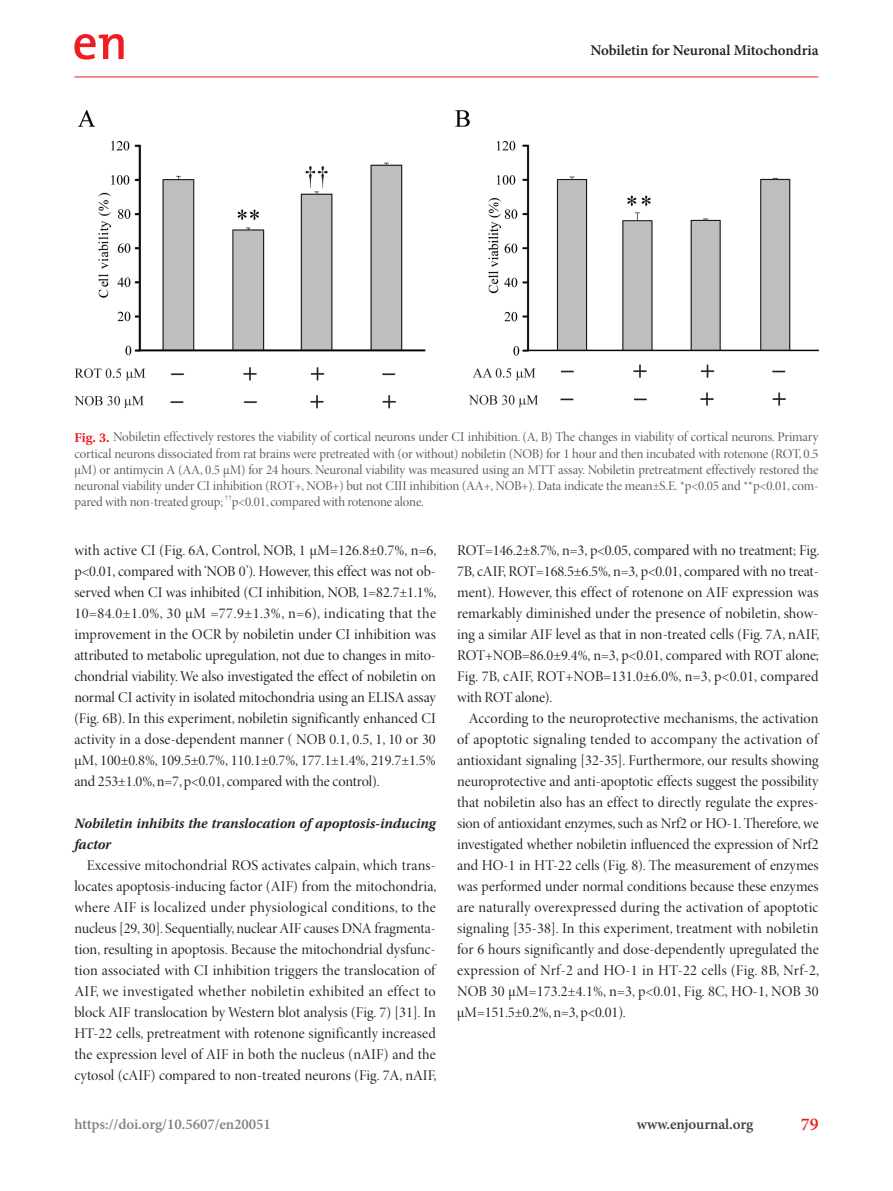
<style>
.page{position:relative;width:893px;height:1191px;background:#fff}
.page>*{position:absolute;margin:0;border:0;box-sizing:border-box;transform-origin:0 0}
.t1{font:600 18px "Minion Pro";color:#ee1d23}
.t2{font:15px/21px "Minion Pro Disp";color:#231f20;text-align:justify}
.t3{font:600 15px "Minion Pro";letter-spacing:-.005em;color:#231f20}
.t4{font:600 15px "Minion Pro";letter-spacing:-.005em;color:#808285}
.t5{font:600 15px "Minion Pro";letter-spacing:-.005em;color:#3e3e3f}
.t6{font:italic 600 14.25px/21px "Utopia Std";color:#231f20}
.t7{font:13.5px/16.2px "Minion Pro Disp";letter-spacing:-.015em;color:#57585a;text-align:justify}
.t8{font:7.8px "Minion Pro Disp";color:#57585a}
.s1{font-family:"Utopia Std";font-weight:600;color:#ee1d23}
</style>
<div class="page">
<hr style="left:74px;top:77px;width:745px;height:1px;background:#ee1d23">
<svg style="left:74px;top:34px;width:50px;height:26px"></svg>
<img style="left:74px;top:110px;width:745px;height:299px">
<p class="t3" style="left:590px;top:40px;width:230px">Nobiletin for Neuronal Mitochondria</p>
<p class="t7" style="left:74px;top:429px;width:746px"><span class="s1">Fig. 3.</span> Nobiletin effectively restores the viability of cortical neurons under CI inhibition. (A, B) The changes in viability of cortical neurons. Primary cortical neurons dissociated from rat brains were pretreated with (or without) nobiletin (NOB) for 1 hour and then incubated with rotenone (ROT, 0.5 μM) or antimycin A (AA, 0.5 μM) for 24 hours. Neuronal viability was measured using an MTT assay. Nobiletin pretreatment effectively restored the neuronal viability under CI inhibition (ROT+, NOB+) but not CIII inhibition (AA+, NOB+). Data indicate the mean±S.E. *p&lt;0.05 and **p&lt;0.01, com&shy;pared with non-treated group;</p>
<p class="t8" style="left:225px;top:493px;width:8px">††</p>
<p class="t7" style="left:232px;top:494px;width:194px">p&lt;0.01, compared with rotenone alone.</p>
<p class="t2" style="left:74px;top:540px;width:364px">with active CI (Fig. 6A, Control, NOB, 1 µM=126.8±0.7%, n=6, p&lt;0.01, compared with ‘NOB 0’). However, this effect was not ob&shy;served when CI was inhibited (CI inhibition, NOB, 1=82.7±1.1%, 10=84.0±1.0%, 30 µM =77.9±1.3%, n=6), indicating that the improvement in the OCR by nobiletin under CI inhibition was attributed to metabolic upregulation, not due to changes in mito&shy;chondrial viability. We also investigated the effect of nobiletin on normal CI activity in isolated mitochondria using an ELISA assay (Fig. 6B). In this experiment, nobiletin significantly enhanced CI activity in a dose-dependent manner ( NOB 0.1, 0.5, 1, 10 or 30 µM, 100±0.8%, 109.5±0.7%, 110.1±0.7%, 177.1±1.4%, 219.7±1.5% and 253±1.0%, n=7, p&lt;0.01, compared with the control).</p>
<p class="t6" style="left:74px;top:812px;width:363px">Nobiletin inhibits the translocation of apoptosis-inducing factor</p>
<p class="t2" style="left:74px;top:855px;width:364px;text-indent:12px">Excessive mitochondrial ROS activates calpain, which trans&shy;locates apoptosis-inducing factor (AIF) from the mitochondria, where AIF is localized under physiological conditions, to the nucleus [29, 30]. Sequentially, nuclear AIF causes DNA fragmenta&shy;tion, resulting in apoptosis. Because the mitochondrial dysfunc&shy;tion associated with CI inhibition triggers the translocation of AIF, we investigated whether nobiletin exhibited an effect to block AIF translocation by Western blot analysis (Fig. 7) [31]. In HT-22 cells, pretreatment with rotenone significantly increased the expression level of AIF in both the nucleus (nAIF) and the cytosol (cAIF) compared to non-treated neurons (Fig. 7A, nAIF,</p>
<p class="t2" style="left:457px;top:540px;width:364px">ROT=146.2±8.7%, n=3, p&lt;0.05, compared with no treatment; Fig.<br>7B, cAIF, ROT=168.5±6.5%, n=3, p&lt;0.01, compared with no treat&shy;ment). However, this effect of rotenone on AIF expression was remarkably diminished under the presence of nobiletin, show&shy;ing a similar AIF level as that in non-treated cells (Fig. 7A, nAIF, ROT+NOB=86.0±9.4%, n=3, p&lt;0.01, compared with ROT alone; Fig. 7B, cAIF, ROT+NOB=131.0±6.0%, n=3, p&lt;0.01, compared with ROT alone).</p>
<p class="t2" style="left:457px;top:708px;width:364px;text-indent:12px">According to the neuroprotective mechanisms, the activation of apoptotic signaling tended to accompany the activation of antioxidant signaling [32-35]. Furthermore, our results showing neuroprotective and anti-apoptotic effects suggest the possibility that nobiletin also has an effect to directly regulate the expres&shy;sion of antioxidant enzymes, such as Nrf2 or HO-1. Therefore, we investigated whether nobiletin influenced the expression of Nrf2 and HO-1 in HT-22 cells (Fig. 8). The measurement of enzymes was performed under normal conditions because these enzymes are naturally overexpressed during the activation of apoptotic signaling [35-38]. In this experiment, treatment with nobiletin for 6 hours significantly and dose-dependently upregulated the expression of Nrf-2 and HO-1 in HT-22 cells (Fig. 8B, Nrf-2, NOB 30 µM=173.2±4.1%, n=3, p&lt;0.01, Fig. 8C, HO-1, NOB 30 μM=151.5±0.2%, n=3, p&lt;0.01).</p>
<p class="t4" style="left:74px;top:1114px;width:198px">https://doi.org/10.5607/en20051</p>
<p class="t5" style="left:637px;top:1114px;width:118px">www.enjournal.org</p>
<p class="t1" style="left:801px;top:1112px;width:19px">79</p>
</div>
